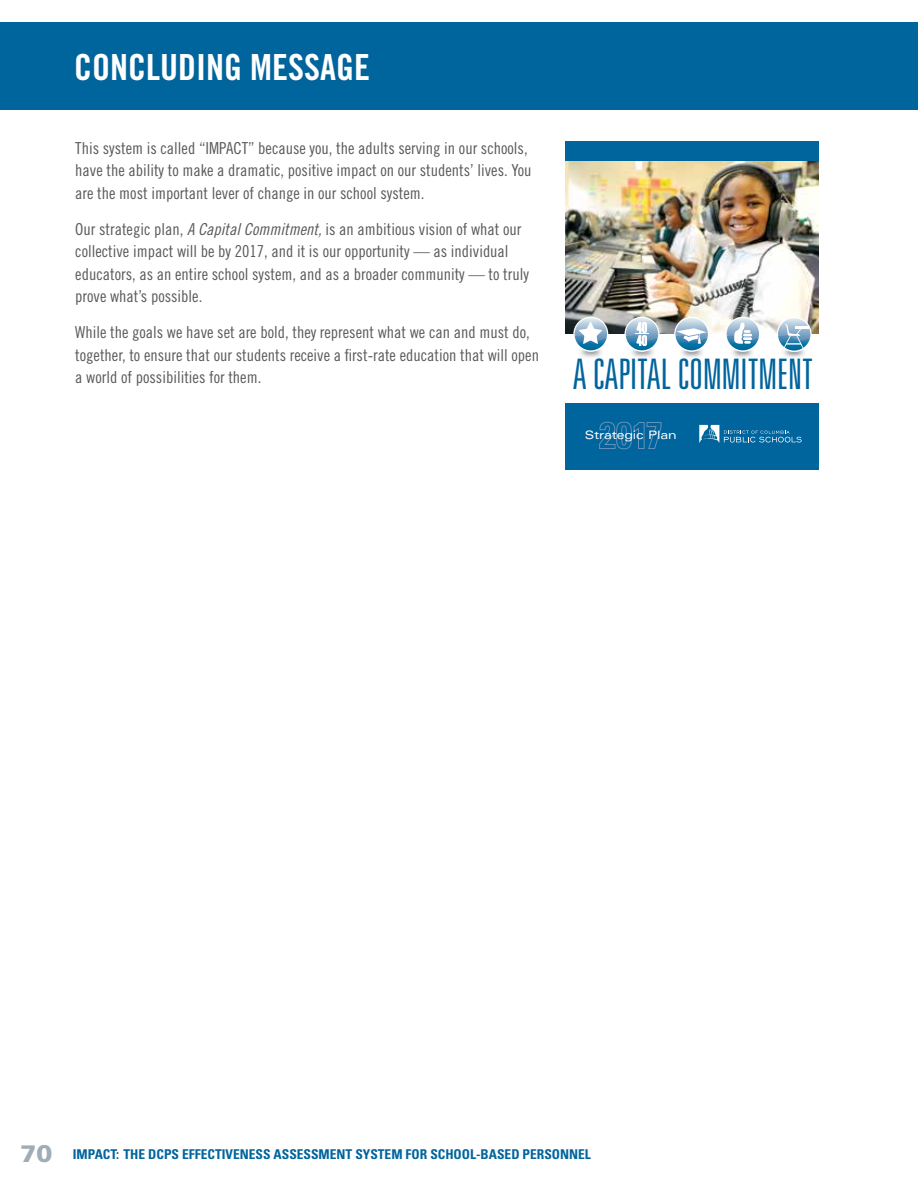
<style>
.page{position:relative;width:918px;height:1188px;background:#fff}
.page>*{position:absolute;margin:0;border:0;box-sizing:border-box;transform-origin:0 0}
.t1{font:300 ultra-condensed 42px "Univers LT Std";color:#00649d}
.t2{font:36px "Trade Gothic LT Std Bd Cn 20";color:#fff}
.t3{font:16.5px/22.5px "Trade Gothic LT Std Cn 18";color:#58595b}
.t4{font:700 condensed 13.5px "Univers LT Std";color:#00649d}
.t5{font:ultra-condensed 13.5px/13px "Univers LT Std";letter-spacing:.02em;color:#fff}
.t6{font:expanded 11.55px "Univers LT Std";letter-spacing:-.015em;color:#fff}
.s1{font-family:"Trade Gothic LT Std Cn 18 Obl"}
.s2{font-weight:900;font-stretch:normal;font-size:24px;color:#a0adb7}
</style>
<div class="page">
<div style="left:0;top:23px;width:918px;height:87px;background:#00649d"></div>
<div style="left:565px;top:142px;width:254px;height:54px;background:#00649d"></div>
<img style="left:565px;top:162px;width:254px;height:172px">
<img style="left:580px;top:352px;width:22px;height:6px">
<svg style="left:573px;top:317px;width:35px;height:35px"></svg>
<img style="left:631px;top:352px;width:23px;height:6px">
<svg style="left:625px;top:317px;width:34px;height:35px"></svg>
<img style="left:681px;top:352px;width:22px;height:6px">
<svg style="left:674px;top:317px;width:35px;height:35px"></svg>
<img style="left:732px;top:352px;width:21px;height:6px">
<svg style="left:725px;top:317px;width:35px;height:35px"></svg>
<img style="left:783px;top:352px;width:22px;height:6px">
<svg style="left:777px;top:317px;width:35px;height:35px"></svg>
<div style="left:565px;top:403px;width:254px;height:67px;background:#00649d"></div>
<svg style="left:699px;top:425px;width:103px;height:17px"></svg>
<svg style="left:599px;top:422px;width:62px;height:27px"></svg>
<h2 class="t2" style="left:74px;top:46px;width:297px">CONCLUDING MESSAGE</h2>
<p class="t3" style="left:75px;top:136px;width:458px">This system is called “IMPACT” because you, the adults serving in our schools, have the ability to make a dramatic, positive impact on our students’ lives. You are the most important lever of change in our school system.</p>
<p class="t3" style="left:75px;top:217px;width:455px">Our strategic plan, <span class="s1">A Capital Commitment,</span> is an ambitious vision of what our collective impact will be by 2017, and it is our opportunity — as individual educators, as an entire school system, and as a broader community — to truly prove what’s possible.</p>
<p class="t3" style="left:75px;top:321px;width:465px">While the goals we have set are bold, they represent what we can and must do, together, to ensure that our students receive a first-rate education that will open a world of possibilities for them.</p>
<p class="t5" style="left:633px;top:334px;width:22px">4040</p>
<p class="t5" style="left:639px;top:321px;width:12px">40<br>40</p>
<h1 class="t1" style="left:573px;top:353px;width:242px">A CAPITAL COMMITMENT</h1>
<p class="t5" style="left:637px;top:334px;width:22px">4040</p>
<p class="t6" style="left:585px;top:428px;width:93px">Strategic Plan</p>
<p class="t4" style="left:20px;top:1145px;width:572px"><span class="s2">70</span> IMPACT: THE DCPS EFFECTIVENESS ASSESSMENT SYSTEM FOR SCHOOL-BASED PERSONNEL</p>
</div>
